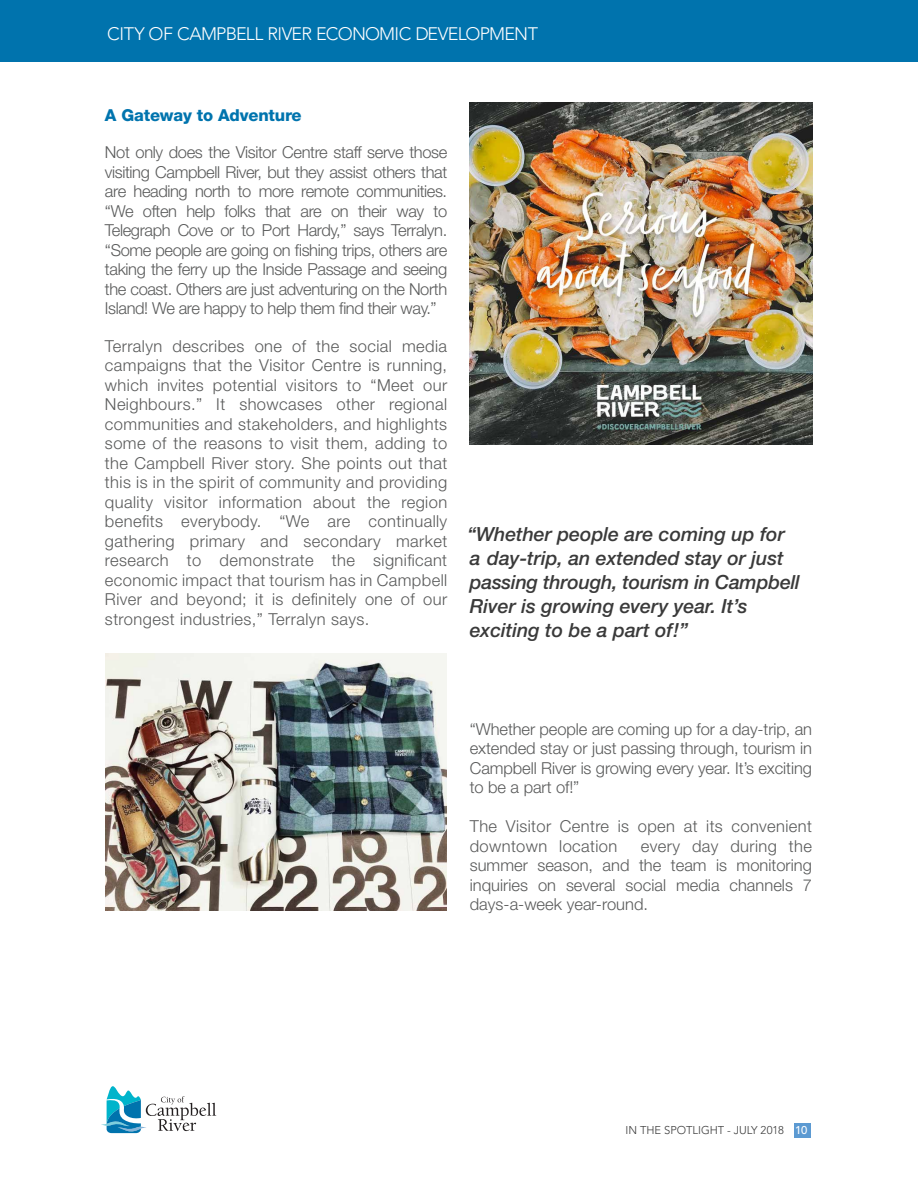
<style>
.page{position:relative;width:918px;height:1188px;background:#fff}
.page>*{position:absolute;margin:0;border:0;box-sizing:border-box;transform-origin:0 0}
.t1{font:italic 500 19.5px/24px "Helvetica Neue LT Std";color:#3a3a3a}
.t2{font:300 18px "Avenir LT Std";letter-spacing:-.04em;color:#fff}
.t3{font:300 16.5px/19.5px "Helvetica Neue LT Std";color:#5a5b5b;text-align:justify}
.t4{font:300 16.5px/19.5px "Helvetica Neue LT Std";letter-spacing:.025em;color:#5a5b5b}
.t5{font:800 16.5px "Helvetica Neue LT Std";letter-spacing:-.01em;color:#0074ae}
.t6{font:300 11.25px "Avenir LT Std";letter-spacing:-.005em;color:#3a3a3a}
.s1{font-weight:500;color:#fff}
</style>
<div class="page">
<img style="left:470px;top:102px;width:342px;height:342px">
<img style="left:105px;top:654px;width:342px;height:256px">
<svg style="left:101px;top:1086px;width:115px;height:48px"></svg>
<div style="left:794px;top:1123px;width:16px;height:14px;background:#5c9ad2"></div>
<div style="left:0;top:0;width:918px;height:62px;background:#0073ad"></div>
<p class="t2" style="left:107px;top:24px;width:432px">CITY OF CAMPBELL RIVER ECONOMIC DEVELOPMENT</p>
<p class="t5" style="left:105px;top:105px;width:198px">A Gateway to Adventure</p>
<p class="t3" style="left:105px;top:142px;width:344px">Not only does the Visitor Centre staff serve those visiting Campbell River, but they assist others that are heading north to more remote communities. “We often help folks that are on their way to Telegraph Cove or to Port Hardy,” says Terralyn. “Some people are going on fishing trips, others are taking the ferry up the Inside Passage and seeing the coast. Others are just adventuring on the North Island! We are happy to help them find their way.”</p>
<p class="t3" style="left:105px;top:336px;width:344px">Terralyn describes one of the social media campaigns that the Visitor Centre is running, which invites potential visitors to “Meet our Neighbours.” It showcases other regional communities and stakeholders, and highlights some of the reasons to visit them, adding to the Campbell River story. She points out that this is in the spirit of community and providing quality visitor information about the region benefits everybody. “We are continually gathering primary and secondary market research to demonstrate the significant economic impact that tourism has in Campbell River and beyond; it is definitely one of our strongest industries,” Terralyn says.</p>
<p class="t1" style="left:467px;top:522px;width:334px">“Whether people are coming up for a day-trip, an extended stay or just passing through, tourism in Campbell<br>River is growing every year. It’s exciting to be a part of!”</p>
<p class="t3" style="left:470px;top:719px;width:344px">“Whether people are coming up for a day-trip, an extended stay or just passing through, tourism in Campbell River is growing every year. It’s exciting to be a part of!”</p>
<p class="t4" style="left:470px;top:816px;width:344px">The Visitor Centre is open at its convenient downtown location</p>
<p class="t3" style="left:470px;top:836px;width:344px;text-indent:171px">every day during the summer season, and the team is monitoring inquiries on several social media channels 7 days-a-week year-round.</p>
<p class="t6" style="left:626px;top:1124px;width:183px">IN THE SPOTLIGHT - JULY 2018 <span class="s1">10</span></p>
</div>
